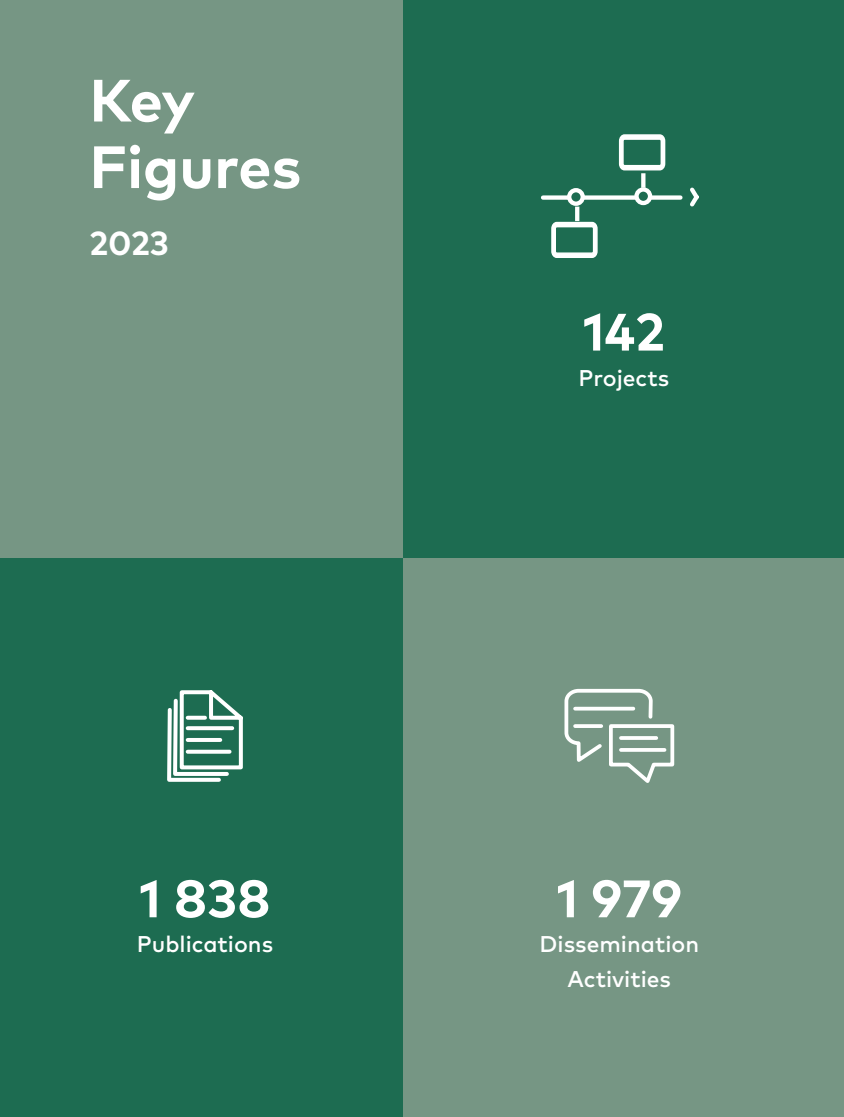
<style>
.page{position:relative;width:844px;height:1117px;background:#fff}
.page>*{position:absolute;margin:0;border:0;box-sizing:border-box;transform-origin:0 0}
.t1{font:700 59.5px "Mark Pro";letter-spacing:-.005em;color:#fff}
.t2{font:700 52.5px "Mark Pro";color:#fff}
.t3{font:700 33.25px "Mark Pro";color:#fff}
.t4{font:500 22.75px "Mark Pro";color:#fff}
</style>
<div class="page">
<div style="left:0;top:0;width:403px;height:558px;background:#769684"></div>
<div style="left:403px;top:0;width:440px;height:560px;background:#1d6c51"></div>
<div style="left:0;top:558px;width:403px;height:558px;background:#1d6c51"></div>
<div style="left:403px;top:558px;width:440px;height:558px;background:#769684"></div>
<hr style="left:843px;top:558px;width:1px;height:558px;background:#1d6c51">
<svg style="left:575px;top:206px;width:4px;height:15px"></svg>
<svg style="left:551px;top:221px;width:47px;height:37px"></svg>
<div style="left:543px;top:195px;width:137px;height:5px;background:#fff"></div>
<svg style="left:641px;top:173px;width:4px;height:14px"></svg>
<svg style="left:690px;top:187px;width:9px;height:20px"></svg>
<svg style="left:636px;top:189px;width:14px;height:14px"></svg>
<div style="left:634px;top:187px;width:18px;height:18px;border:4px solid #fff;border-radius:50%"></div>
<div style="left:569px;top:190px;width:13px;height:14px;background:#1d6c51;border-radius:50%"></div>
<div style="left:567px;top:188px;width:17px;height:18px;border:4px solid #fff;border-radius:50%"></div>
<svg style="left:618px;top:134px;width:48px;height:37px"></svg>
<svg style="left:167px;top:690px;width:76px;height:92px"></svg>
<svg style="left:564px;top:688px;width:111px;height:95px"></svg>
<p class="t1" style="left:89px;top:55px;width:107px">Key</p>
<p class="t1" style="left:89px;top:122px;width:213px">Figures</p>
<p class="t3" style="left:89px;top:217px;width:81px">2023</p>
<p class="t2" style="left:139px;top:858px;width:133px">1 838</p>
<p class="t4" style="left:137px;top:926px;width:138px">Publications</p>
<p class="t2" style="left:582px;top:292px;width:83px">142</p>
<p class="t4" style="left:578px;top:360px;width:92px">Projects</p>
<p class="t2" style="left:556px;top:858px;width:127px">1 979</p>
<p class="t4" style="left:539px;top:926px;width:161px">Dissemination</p>
<p class="t4" style="left:567px;top:961px;width:105px">Activities</p>
</div>
